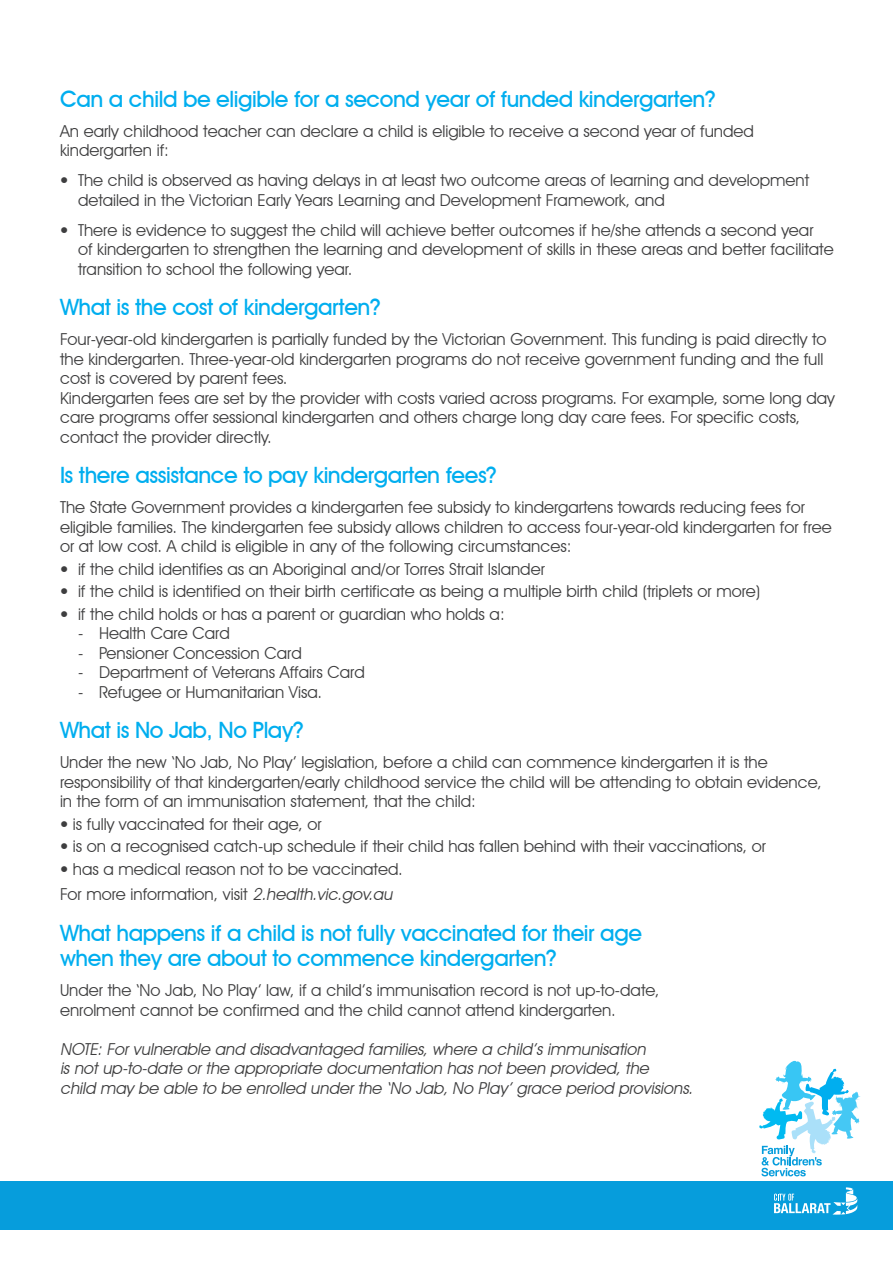
<style>
.page{position:relative;width:893px;height:1263px;background:#fff}
.page>*{position:absolute;margin:0;border:0;box-sizing:border-box;transform-origin:0 0}
.t1{font:500 22.5px/25.5px "Avant Garde IT Cby BT";letter-spacing:-.02em;color:#00aeef}
.t2{font:16.5px/19.5px "Avant Garde IT Cby BT";color:#3e3e3f}
.t3{font:italic 16.5px/19.5px "Avant Garde IT Cby BT";color:#3e3e3f}
.s1{font-family:"Helvetica Neue";font-stretch:condensed}
.s2{font-style:italic}
</style>
<div class="page">
<div style="left:0;top:1181px;width:893px;height:49px;background:#069ddc"></div>
<svg style="left:759px;top:1060px;width:102px;height:116px"></svg>
<svg style="left:774px;top:1187px;width:83px;height:28px"></svg>
<h1 class="t1" style="left:60px;top:86px;width:657px">Can a child be eligible for a second year of funded kindergarten?</h1>
<p class="t2" style="left:60px;top:121px;width:695px">An early childhood teacher can declare a child is eligible to receive a second year of funded kindergarten if:</p>
<p class="t2" style="left:78px;top:170px;width:733px;text-indent:-18px"><span class="s1">•</span> The child is observed as having delays in at least two outcome areas of learning and development detailed in the Victorian Early Years Learning and Development Framework, and</p>
<p class="t2" style="left:78px;top:220px;width:757px;text-indent:-18px"><span class="s1">•</span> There is evidence to suggest the child will achieve better outcomes if he/she attends a second year<br>of kindergarten to strengthen the learning and development of skills in these areas and better facilitate transition to school the following year.</p>
<h1 class="t1" style="left:60px;top:294px;width:322px">What is the cost of kindergarten?</h1>
<p class="t2" style="left:60px;top:329px;width:776px">Four-year-old kindergarten is partially funded by the Victorian Government. This funding is paid directly to the kindergarten. Three-year-old kindergarten programs do not receive government funding and the full cost is covered by parent fees.<br>Kindergarten fees are set by the provider with costs varied across programs. For example, some long day care programs offer sessional kindergarten and others charge long day care fees. For specific costs, contact the provider directly.</p>
<h1 class="t1" style="left:60px;top:462px;width:439px">Is there assistance to pay kindergarten fees?</h1>
<p class="t2" style="left:60px;top:497px;width:773px">The State Government provides a kindergarten fee subsidy to kindergartens towards reducing fees for eligible families. The kindergarten fee subsidy allows children to access four-year-old kindergarten for free or at low cost. A child is eligible in any of the following circumstances:</p>
<p class="t2" style="left:60px;top:559px;width:486px"><span class="s1">•</span> if the child identifies as an Aboriginal and/or Torres Strait Islander</p>
<p class="t2" style="left:60px;top:581px;width:702px"><span class="s1">•</span> if the child is identified on their birth certificate as being a multiple birth child (triplets or more)</p>
<p class="t2" style="left:60px;top:604px;width:446px"><span class="s1">•</span> if the child holds or has a parent or guardian who holds a:</p>
<p class="t2" style="left:78px;top:623px;width:153px">- Health Care Card</p>
<p class="t2" style="left:78px;top:643px;width:225px">- Pensioner Concession Card</p>
<p class="t2" style="left:78px;top:662px;width:288px">- Department of Veterans Affairs Card</p>
<p class="t2" style="left:78px;top:682px;width:246px">- Refugee or Humanitarian Visa.</p>
<h1 class="t1" style="left:60px;top:717px;width:245px">What is No Jab, No Play?</h1>
<p class="t2" style="left:60px;top:752px;width:763px">Under the new ‘No Jab, No Play’ legislation, before a child can commence kindergarten it is the responsibility of that kindergarten/early childhood service the child will be attending to obtain evidence, in the form of an immunisation statement, that the child:</p>
<p class="t2" style="left:60px;top:814px;width:263px"><span class="s1">•</span> is fully vaccinated for their age, or</p>
<p class="t2" style="left:60px;top:836px;width:707px"><span class="s1">•</span> is on a recognised catch-up schedule if their child has fallen behind with their vaccinations, or</p>
<p class="t2" style="left:60px;top:856px;width:344px;line-height:25.5px"><span class="s1">•</span> has a medical reason not to be vaccinated.<br>For more information, visit <span class="s2">2.health.vic.gov.au</span></p>
<h1 class="t1" style="left:60px;top:920px;width:584px">What happens if a child is not fully vaccinated for their age when they are about to commence kindergarten?</h1>
<p class="t2" style="left:60px;top:980px;width:601px">Under the ‘No Jab, No Play’ law, if a child’s immunisation record is not up-to-date, enrolment cannot be confirmed and the child cannot attend kindergarten.</p>
<p class="t3" style="left:60px;top:1039px;width:638px">NOTE: For vulnerable and disadvantaged families, where a child’s immunisation<br>is not up-to-date or the appropriate documentation has not been provided, the<br>child may be able to be enrolled under the ‘No Jab, No Play ’ grace period provisions.</p>
</div>
